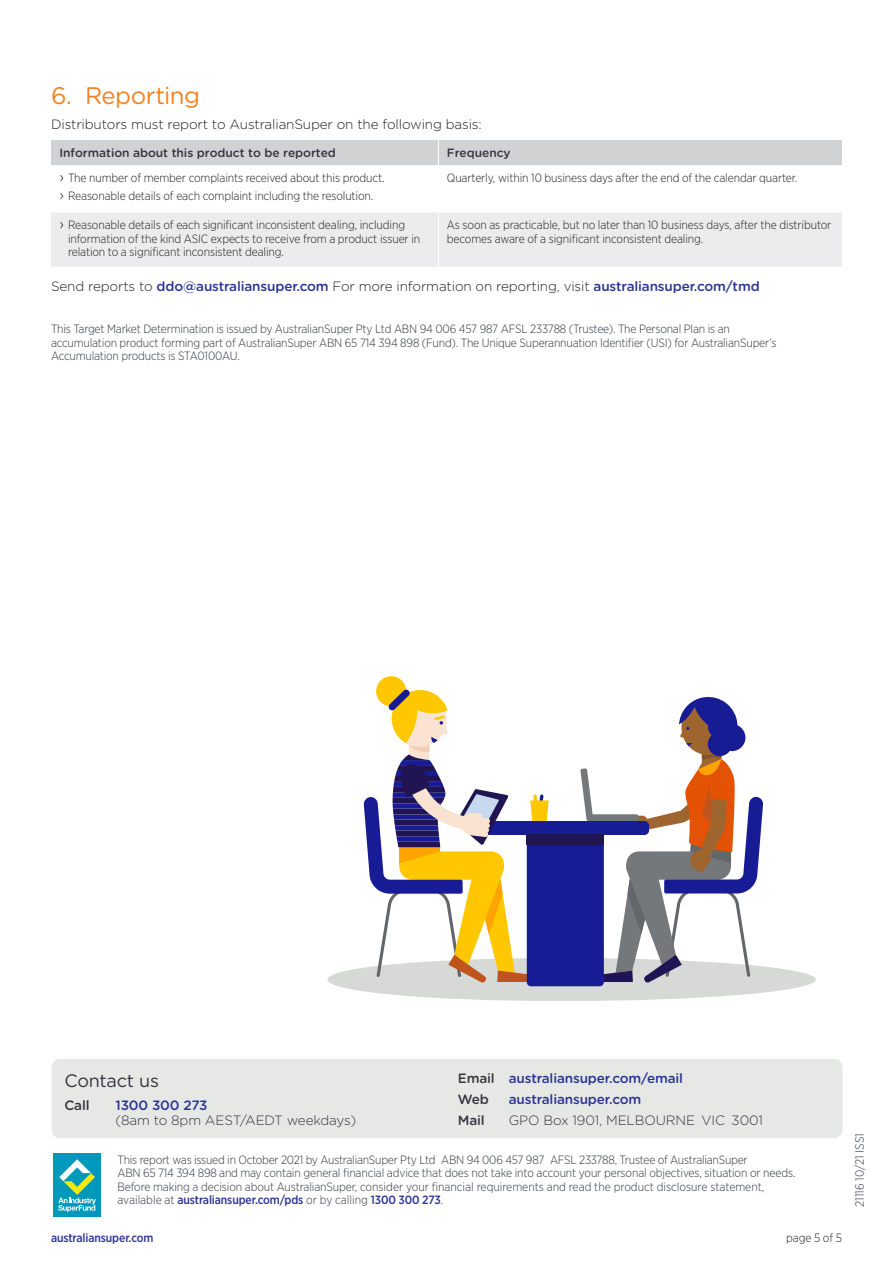
<style>
.page{position:relative;width:893px;height:1263px;background:#fff}
.page>*{position:absolute;margin:0;border:0;box-sizing:border-box;transform-origin:0 0}
.t1{font:24px "Gotham Rounded";letter-spacing:-.025em;color:#f58220}
.t2{font:18px "Gotham Rounded";letter-spacing:-.01em;color:#323640}
.t3{font:300 13.5px "Gotham Rounded";letter-spacing:-.01em;color:#231f20}
.t4{font:500 13.5px/21.5px "Gotham Rounded";letter-spacing:-.01em;color:#2b3393}
.t5{font:300 13.5px "Gotham Rounded";letter-spacing:-.01em;color:#323640}
.t6{font:500 13.5px "Gotham Rounded";letter-spacing:-.01em;color:#323640}
.t7{font:300 12px/13.5px "Gotham Narrow";letter-spacing:-.015em;color:#323640}
.t8{font:300 12px/13.5px "Gotham Narrow";letter-spacing:-.01em;color:#231f20}
.t9{font:500 12px "Gotham Rounded";letter-spacing:-.005em;color:#323640}
.t10{font:500 12px "Gotham Narrow";letter-spacing:-.01em;color:#2b3393}
.s1{font-family:"Gotham Rounded";font-size:15px}
.s2{font-weight:500;color:#2b3393}
.s3{color:#323640}
</style>
<div class="page">
<svg style="left:51px;top:140px;width:791px;height:127px"></svg>
<hr style="left:438px;top:165px;width:1px;height:47px;background:#fff">
<hr style="left:438px;top:212px;width:1px;height:55px;background:#fff">
<div style="left:327px;top:958px;width:489px;height:43px;background:#d6d9d6;border-radius:50%"></div>
<svg style="left:364px;top:676px;width:399px;height:310px"></svg>
<div style="left:52px;top:1059px;width:791px;height:79px;background:#e6e8e6;border-radius:9px"></div>
<div style="left:53px;top:1153px;width:48px;height:64px;background:#09b"></div>
<svg style="left:58px;top:1159px;width:38px;height:53px"></svg>
<h1 class="t1" style="left:51px;top:79px;width:150px">6. Reporting</h1>
<p class="t3" style="left:51px;top:115px;width:432px">Distributors must report to AustralianSuper on the following basis:</p>
<p class="t9" style="left:60px;top:144px;width:278px">Information about this product to be reported</p>
<p class="t9" style="left:447px;top:144px;width:65px">Frequency</p>
<p class="t8" style="left:60px;top:169px;width:326px;line-height:17.7px"><span class="s1">›</span> The number of member complaints received about this product. <span class="s1">›</span> Reasonable details of each complaint including the resolution.</p>
<p class="t8" style="left:447px;top:171px;width:352px">Quarterly, within 10 business days after the end of the calendar quarter.</p>
<p class="t8" style="left:68px;top:218px;width:354px;text-indent:-9px"><span class="s1">›</span> Reasonable details of each significant inconsistent dealing, including information of the kind ASIC expects to receive from a product issuer in relation to a significant inconsistent dealing.</p>
<p class="t8" style="left:447px;top:218px;width:386px">As soon as practicable, but no later than 10 business days, after the distributor becomes aware of a significant inconsistent dealing.</p>
<p class="t3" style="left:51px;top:277px;width:710px">Send reports to <span class="s2">ddo@australiansuper.com</span> For more information on reporting, visit <span class="s2">australiansuper.com/tmd</span></p>
<p class="t7" style="left:51px;top:322px;width:727px">This Target Market Determination is issued by AustralianSuper Pty Ltd ABN 94 006 457 987 AFSL 233788 (Trustee). The Personal Plan is an accumulation product forming part of AustralianSuper ABN 65 714 394 898 (Fund). The Unique Superannuation Identifier (USI) for AustralianSuper’s<br>Accumulation products is STA0100AU.</p>
<h2 class="t2" style="left:64px;top:1068px;width:96px">Contact us</h2>
<p class="t6" style="left:64px;top:1096px;width:27px">Call</p>
<p class="t4" style="left:115px;top:1094px;width:94px">1300 300 273</p>
<p class="t5" style="left:115px;top:1112px;width:242px">(8am to 8pm AEST/AEDT weekdays)</p>
<p class="t4" style="left:458px;top:1067px;width:227px"><span class="s3">Email</span> australiansuper.com/email<br><span class="s3">Web</span></p>
<p class="t4" style="left:509px;top:1088px;width:134px">australiansuper.com</p>
<p class="t6" style="left:458px;top:1111px;width:28px">Mail</p>
<p class="t5" style="left:509px;top:1112px;width:256px">GPO Box 1901, MELBOURNE VIC 3001</p>
<p class="t7" style="left:118px;top:1153px;width:679px">This report was issued in October 2021 by AustralianSuper Pty Ltd ABN 94 006 457 987 AFSL 233788, Trustee of AustralianSuper<br>ABN 65 714 394 898 and may contain general financial advice that does not take into account your personal objectives, situation or needs.<br>Before making a decision about AustralianSuper, consider your financial requirements and read the product disclosure statement, available at <span class="s2">australiansuper.com/pds</span> or by calling <span class="s2">1300 300 273</span>.</p>
<p class="t10" style="left:51px;top:1230px;width:104px">australiansuper.com</p>
<p class="t8" style="left:786px;top:1230px;width:57px">page 5 of 5</p>
<p class="t7" style="left:852px;top:1207px;width:75px;rotate:-90deg">21116 10/21 ISS1</p>
</div>
